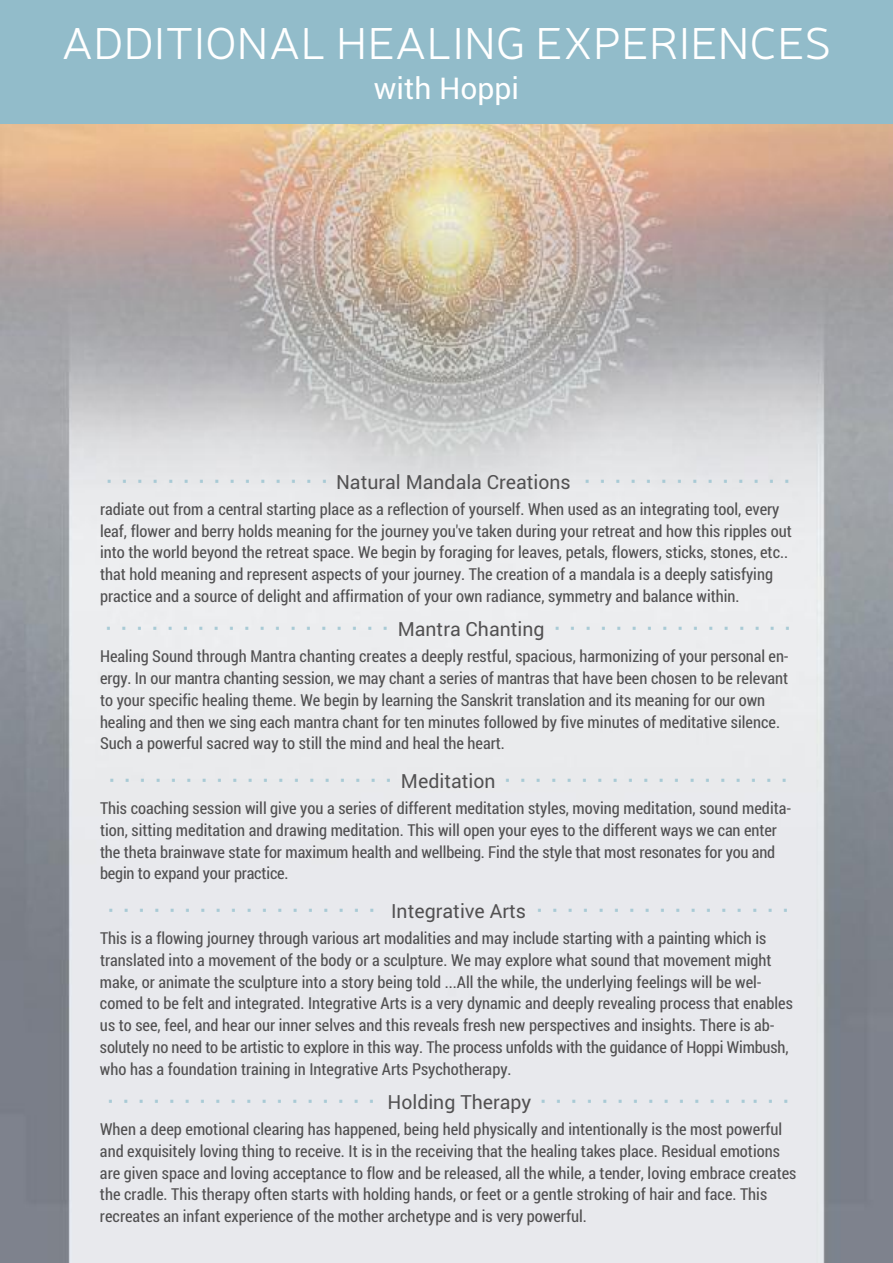
<style>
.page{position:relative;width:893px;height:1263px;background:#fff}
.page>*{position:absolute;margin:0;border:0;box-sizing:border-box;transform-origin:0 0}
.t1{font:300 45px "Neris";letter-spacing:.01em;color:#fff}
.t2{font:30px "Roboto";color:#a8cad5}
.t3{font:30px "Roboto";color:#fff}
.t4{font:16.5px/21.8px "Roboto Condensed";color:#525152}
.s1{font-size:19.5px;color:#525152}
</style>
<div class="page">
<img style="left:0;top:123px;width:893px;height:1140px">
<div style="left:0;top:0;width:893px;height:123px;background:#92bcca"></div>
<h1 class="t1" style="left:62px;top:27px;width:771px">ADDITIONAL HEALING EXPERIENCES</h1>
<h2 class="t3" style="left:374px;top:71px;width:147px">with Hoppi</h2>
<h2 class="t2" style="left:106px;top:464px;width:687px">··············· <span class="s1">NaturalMandalaCreations</span> ··············</h2>
<p class="t4" style="left:100px;top:498px;width:693px">radiate out from a central starting place as a reflection of yourself. When used as an integrating tool, every leaf, flower and berry holds meaning for the journey you've taken during your retreat and how this ripples out into the world beyond the retreat space. We begin by foraging for leaves, petals, flowers, sticks, stones, etc.. that hold meaning and represent aspects of your journey. The creation of a mandala is a deeply satisfying practice and a source of delight and affirmation of your own radiance, symmetry and balance within.</p>
<h2 class="t2" style="left:105px;top:611px;width:688px">··················· <span class="s1">MantraChanting</span> ················</h2>
<p class="t4" style="left:100px;top:646px;width:690px">Healing Sound through Mantra chanting creates a deeply restful, spacious, harmonizing of your personal en&shy;ergy. In our mantra chanting session, we may chant a series of mantras that have been chosen to be relevant to your specific healing theme. We begin by learning the Sanskrit translation and its meaning for our own healing and then we sing each mantra chant for ten minutes followed by five minutes of meditative silence.<br>Such a powerful sacred way to still the mind and heal the heart.</p>
<h2 class="t2" style="left:108px;top:763px;width:682px">··················· <span class="s1">Meditation</span> ···················</h2>
<p class="t4" style="left:100px;top:798px;width:693px">This coaching session will give you a series of different meditation styles, moving meditation, sound medita&shy;tion, sitting meditation and drawing meditation. This will open your eyes to the different ways we can enter the theta brainwave state for maximum health and wellbeing. Find the style that most resonates for you and begin to expand your practice.</p>
<h2 class="t2" style="left:107px;top:893px;width:684px">·················· <span class="s1">IntegrativeArts</span> ·················</h2>
<p class="t4" style="left:100px;top:928px;width:694px">This is a flowing journey through various art modalities and may include starting with a painting which is translated into a movement of the body or a sculpture. We may explore what sound that movement might make, or animate the sculpture into a story being told ...All the while, the underlying feelings will be wel&shy;comed to be felt and integrated. Integrative Arts is a very dynamic and deeply revealing process that enables us to see, feel, and hear our inner selves and this reveals fresh new perspectives and insights. There is ab&shy;solutely no need to be artistic to explore in this way. The process unfolds with the guidance of Hoppi Wimbush, who has a foundation training in Integrative Arts Psychotherapy.</p>
<h2 class="t2" style="left:107px;top:1084px;width:685px">·················· <span class="s1">HoldingTherapy</span> ·················</h2>
<p class="t4" style="left:100px;top:1119px;width:698px">When a deep emotional clearing has happened, being held physically and intentionally is the most powerful and exquisitely loving thing to receive. It is in the receiving that the healing takes place. Residual emotions are given space and loving acceptance to flow and be released, all the while, a tender, loving embrace creates the cradle. This therapy often starts with holding hands, or feet or a gentle stroking of hair and face. This recreates an infant experience of the mother archetype and is very powerful.</p>
</div>
